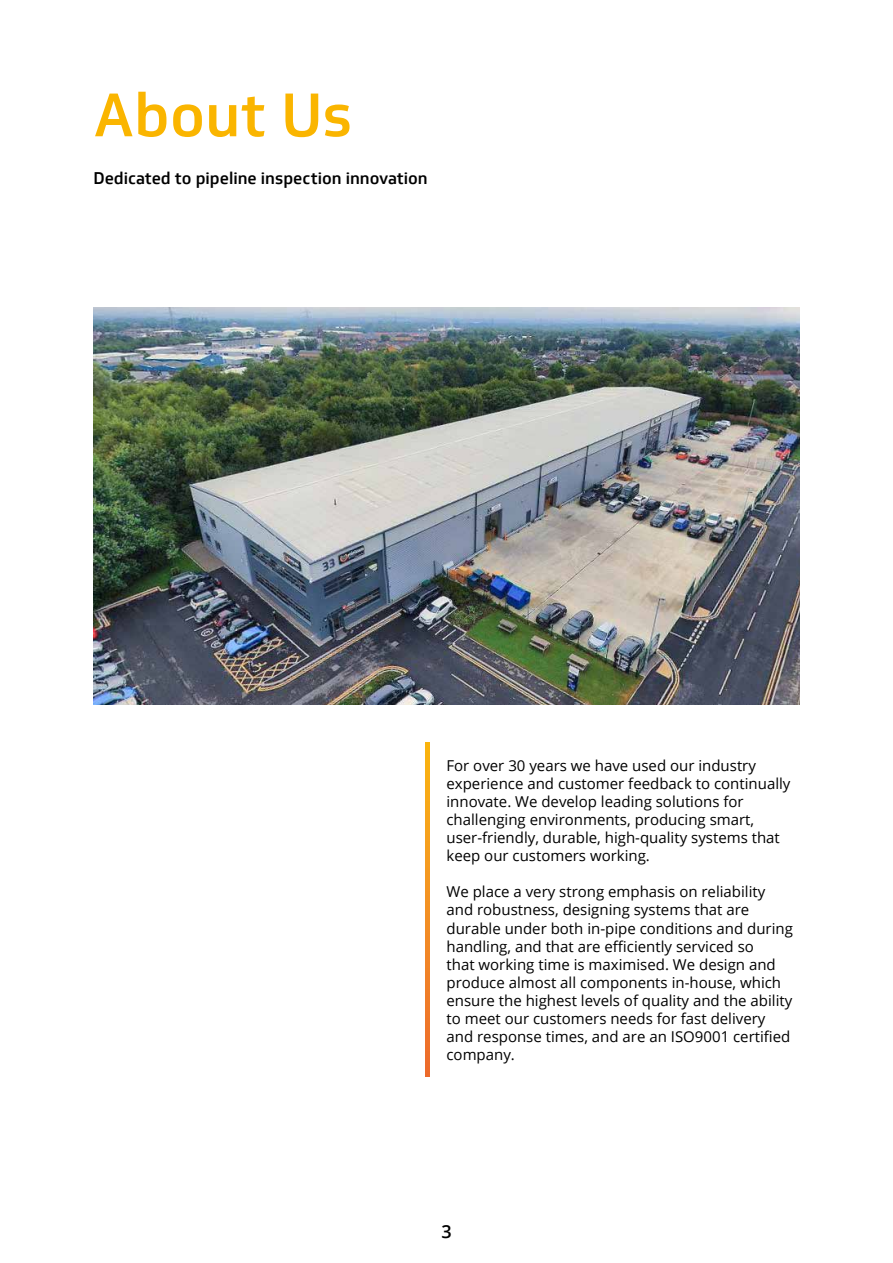
<style>
.page{position:relative;width:893px;height:1263px;background:#fff}
.page>*{position:absolute;margin:0;border:0;box-sizing:border-box;transform-origin:0 0}
.t1{font:500 60px "Soleto";color:#fab500}
.t2{font:600 18px "Open Sans";color:#000}
.t3{font:500 16.5px "Soleto";color:#000}
.t4{font:15px/18px "Open Sans";color:#000}
</style>
<div class="page">
<svg style="left:425px;top:743px;width:4px;height:333px"></svg>
<img style="left:94px;top:307px;width:705px;height:397px">
<h1 class="t1" style="left:94px;top:78px;width:260px">About Us</h1>
<p class="t3" style="left:94px;top:168px;width:336px">Dedicated to pipeline inspection innovation</p>
<p class="t4" style="left:446px;top:757px;width:345px">For over 30 years we have used our industry experience and customer feedback to continually innovate. We develop leading solutions for challenging environments, producing smart, user-friendly, durable, high-quality systems that keep our customers working.</p>
<p class="t4" style="left:446px;top:883px;width:348px">We place a very strong emphasis on reliability and robustness, designing systems that are durable under both in-pipe conditions and during handling, and that are efficiently serviced so<br>that working time is maximised. We design and produce almost all components in-house, which ensure the highest levels of quality and the ability to meet our customers needs for fast delivery and response times, and are an ISO9001 certified company.</p>
<p class="t2" style="left:441px;top:1219px;width:12px">3</p>
</div>
